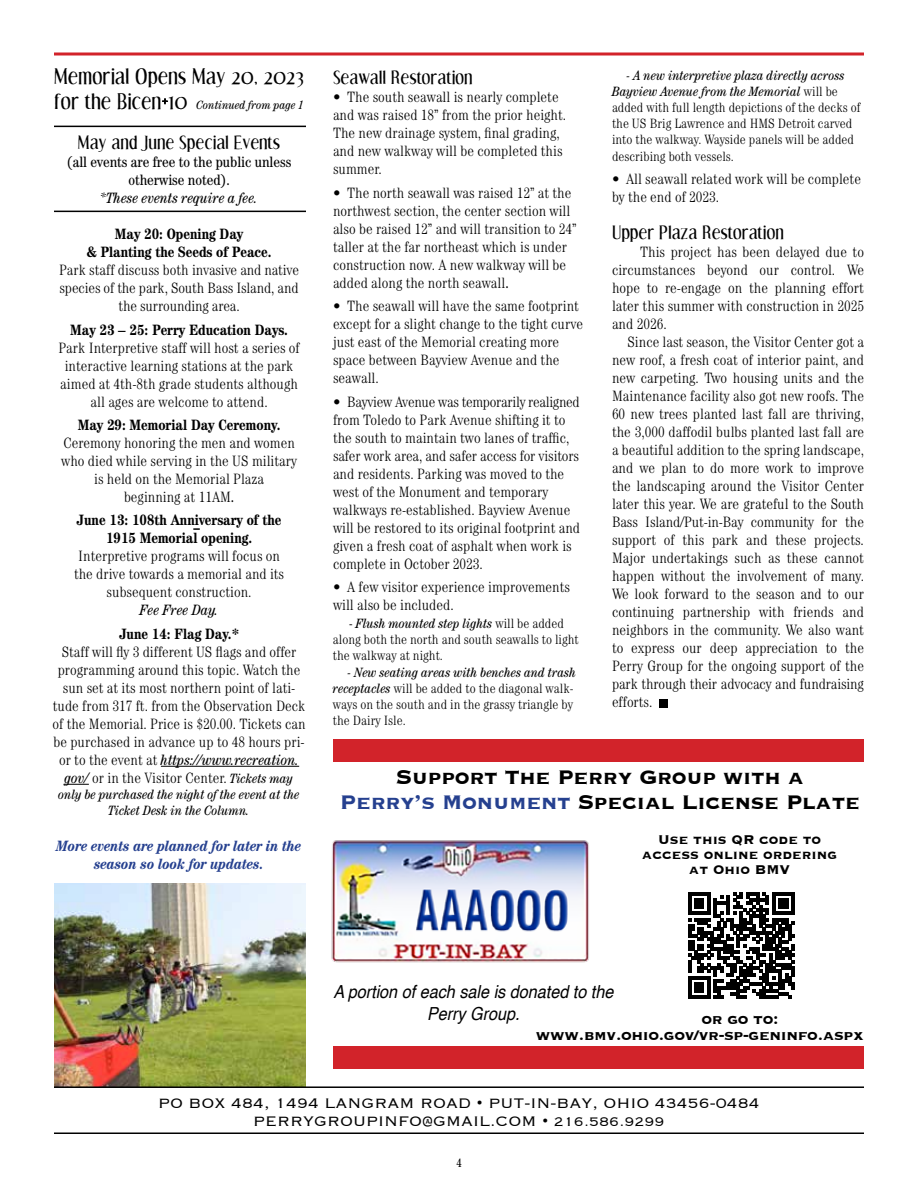
<style>
.page{position:relative;width:918px;height:1188px;background:#fff}
.page>*{position:absolute;margin:0;border:0;box-sizing:border-box;transform-origin:0 0}
.t1{font:700 25.5px/25.5px "Copperplate";letter-spacing:-.01em;color:#000;text-align:center;scale:.96 1}
.t2{font:21px/25.2px "Effloresce Antique";color:#000}
.t3{font:300 18px/18px "Copperplate";color:#000;text-align:center}
.t4{font:18px "Effloresce Antique";color:#000}
.t5{font:italic 18px/21.6px "Helvetica";color:#000;text-align:center;scale:.9 1}
.t6{font:700 18px/16.5px "Copperplate";letter-spacing:-.02em;color:#000}
.t7{font:700 16.5px/15px "Copperplate";color:#000;text-align:center;scale:.96 1}
.t8{font:300 condensed 15px/18px "Century";color:#000}
.t9{font:700 condensed 15px/18px "Century";color:#000;text-align:center}
.t10{font:italic 700 condensed 15px/18px "Century";color:#25408f;text-align:center}
.t11{font:condensed 15px/18px "Century";color:#000;text-align:center}
.t12{font:italic condensed 15px "Century";color:#000}
.t13{font:300 condensed 13.5px/16.2px "Century";color:#000}
.t14{font:italic condensed 13.5px/16.2px "Century";color:#000;text-align:center}
.t15{font:italic condensed 12px "Century";color:#000}
.t16{font:condensed 12px "Century";color:#000}
.s1{font-weight:400}
.s2{font-weight:400;font-style:italic}
.s3{font-weight:400;font-style:italic;font-size:13.5px}
.s4{color:#25408f}
.s5{font-family:"Helvetica";font-weight:700}
.s6{font-size:16.5px}
</style>
<div class="page">
<img style="left:54px;top:883px;width:252px;height:203px">
<hr style="left:54px;top:1132px;width:810px;height:2px;background:#000">
<hr style="left:54px;top:1086px;width:810px;height:2px;background:#000">
<div style="left:333px;top:739px;width:531px;height:23px;background:#d2232a"></div>
<div style="left:333px;top:1046px;width:531px;height:23px;background:#d2232a"></div>
<img style="left:331px;top:840px;width:258px;height:123px">
<div style="left:659px;top:699px;width:8px;height:9px;background:#000"></div>
<svg style="left:688px;top:892px;width:107px;height:107px"></svg>
<hr style="left:161px;top:766px;width:138px;height:1px;background:#000">
<svg style="left:65px;top:784px;width:24px;height:1px"></svg>
<svg style="left:193px;top:528px;width:7px;height:2px"></svg>
<svg style="left:54px;top:52px;width:810px;height:4px;background:#dd595f"></svg>
<hr style="left:54px;top:126px;width:252px;height:1px;background:#000">
<hr style="left:54px;top:211px;width:252px;height:1px;background:#000">
<h2 class="t2" style="left:54px;top:65px;width:251px">Memorial Opens May 20, 2023 for the Bicen+10</h2>
<p class="t4" style="left:78px;top:134px;width:204px">May and June Special Events</p>
<p class="t11" style="left:67px;top:153px;width:226px">(all events are free to the public unless otherwise noted).</p>
<p class="t12" style="left:100px;top:189px;width:159px">*These events require a fee.</p>
<p class="t9" style="left:87px;top:225px;width:186px">May 20: Opening Day<br>&amp; Planting the Seeds of Peace.</p>
<p class="t8" style="left:59px;top:261px;width:242px;text-align:center">Park staff discuss both invasive and native species of the park, South Bass Island, and the surrounding area.</p>
<p class="t9" style="left:70px;top:320px;width:219px">May 23 – 25: Perry Education Days.</p>
<p class="t8" style="left:59px;top:338px;width:243px;text-align:center">Park Interpretive staff will host a series of interactive learning stations at the park aimed at 4th-8th grade students although all ages are welcome to attend.</p>
<p class="t9" style="left:78px;top:416px;width:204px">May 29: Memorial Day Ceremony.</p>
<p class="t8" style="left:61px;top:434px;width:237px;text-align:center">Ceremony honoring the men and women who died while serving in the US military is held on the Memorial Plaza<br>beginning at 11AM<span class="s1">.</span></p>
<p class="t9" style="left:77px;top:511px;width:206px">June 13: 108th Anniversary of the<br>1915 Memorial opening.</p>
<p class="t8" style="left:74px;top:547px;width:212px;text-align:center">Interpretive programs will focus on the drive towards a memorial and its subsequent construction.</p>
<p class="t12" style="left:140px;top:602px;width:80px">Fee Free Day.</p>
<p class="t9" style="left:119px;top:624px;width:122px">June 14: Flag Day.*</p>
<p class="t8" style="left:53px;top:642px;width:255px;text-align:center">Staff will fly 3 different US flags and offer programming around this topic. Watch the sun set at its most northern point of lati&shy;tude from 317 ft. from the Observation Deck of the Memorial. Price is $20.00. Tickets can be purchased in advance up to 48 hours pri&shy;or to the event at <span class="s2">https://www.recreation. gov/</span> or in the Visitor Center. <span class="s3">Tickets may</span></p>
<p class="t14" style="left:59px;top:786px;width:243px">only be purchased the night of the event at the<br>Ticket Desk in the Column.</p>
<p class="t10" style="left:57px;top:837px;width:247px">More events are planned for later in the season so look for updates.</p>
<p class="t15" style="left:197px;top:98px;width:109px">Continued from page 1</p>
<p class="t4" style="left:333px;top:69px;width:141px">Seawall Restoration</p>
<p class="t8" style="left:333px;top:88px;width:235px"><span class="s1">•</span> The south seawall is nearly complete and was raised 18” from the prior height.<br>The new drainage system, final grading, and new walkway will be completed this summer.</p>
<p class="t8" style="left:333px;top:183px;width:245px"><span class="s1">•</span> The north seawall was raised 12” at the northwest section, the center section will also be raised 12” and will transition to 24” taller at the far northeast which is under construction now. A new walkway will be added along the north seawall<span class="s1">.</span></p>
<p class="t8" style="left:333px;top:297px;width:252px"><span class="s1">•</span> The seawall will have the same footprint except for a slight change to the tight curve just east of the Memorial creating more space between Bayview Avenue and the seawall.</p>
<p class="t8" style="left:333px;top:392px;width:249px"><span class="s1">•</span> Bayview Avenue was temporarily realigned from Toledo to Park Avenue shifting it to the south to maintain two lanes of traffic, safer work area, and safer access for visitors and residents. Parking was moved to the west of the Monument and temporary walkways re-established. Bayview Avenue will be restored to its original footprint and given a fresh coat of asphalt when work is complete in October 2023.</p>
<p class="t8" style="left:333px;top:578px;width:239px"><span class="s1">•</span> A few visitor experience improvements will also be included.</p>
<p class="t13" style="left:333px;top:615px;width:247px;text-indent:16px"><span class="s1">-</span> <span class="s2">Flush mounted step lights</span> will be added along both the north and south seawalls to light the walkway at night.</p>
<p class="t13" style="left:333px;top:664px;width:245px;text-indent:15px"><span class="s2">- New seating areas with benches and trash receptacles</span> will be added to the diagonal walk&shy;ways on the south and in the grassy triangle by the Dairy Isle.</p>
<p class="t13" style="left:612px;top:67px;width:250px;text-indent:15px"><span class="s2">- A new interpretive plaza directly across Bayview Avenue from the Memorial</span> will be added with full length depictions of the decks of the US Brig Lawrence and HMS Detroit carved into the walkway. Wayside panels will be added describing both vessels.</p>
<p class="t8" style="left:612px;top:170px;width:251px"><span class="s1">•</span> All seawall related work will be complete by the end of 2023.</p>
<p class="t4" style="left:612px;top:223px;width:173px">Upper Plaza Restoration</p>
<p class="t8" style="left:612px;top:242px;width:254px;text-align:justify;text-indent:28px">This project has been delayed due to circumstances beyond our control. We hope to re-engage on the planning effort later this summer with construction in 2025 and 2026.</p>
<p class="t8" style="left:612px;top:332px;width:254px;text-align:justify;text-indent:15px">Since last season, the Visitor Center got a new roof, a fresh coat of interior paint, and new carpeting. Two housing units and the Maintenance facility also got new roofs. The 60 new trees planted last fall are thriving, the 3,000 daffodil bulbs planted last fall are a beautiful addition to the spring landscape, and we plan to do more work to improve the landscaping around the Visitor Center later this year. We are grateful to the South Bass Island/Put-in-Bay community for the support of this park and these projects.<br>Major undertakings such as these cannot happen without the involvement of many.<br>We look forward to the season and to our continuing partnership with friends and neighbors in the community. We also want to express our deep appreciation to the Perry Group for the ongoing support of the park through their advocacy and fundraising efforts.</p>
<h1 class="t1" style="left:340px;top:763px;width:543px">Support The Perry Group with a<br><span class="s4">Perry’s Monument</span> Special License Plate</h1>
<p class="t7" style="left:642px;top:831px;width:205px">Use this QR code to access online ordering at Ohio BMV</p>
<p class="t5" style="left:333px;top:981px;width:313px">A portion of each sale is donated to the<br>Perry Group.</p>
<p class="t6" style="left:536px;top:1010px;width:330px;text-indent:166px">or go to: www.bmv.ohio.gov/vr-sp-geninfo.aspx</p>
<p class="t3" style="left:158px;top:1093px;width:603px">PO BOX 484, 1494 LANGRAM ROAD <span class="s5">•</span> PUT-IN-BAY, OHIO 43456-0484<br>PERRYGROUPINFO@GMAIL.COM <span class="s5">•</span> <span class="s6">216.586.9299</span></p>
<p class="t16" style="left:456px;top:1156px;width:7px">4</p>
</div>
